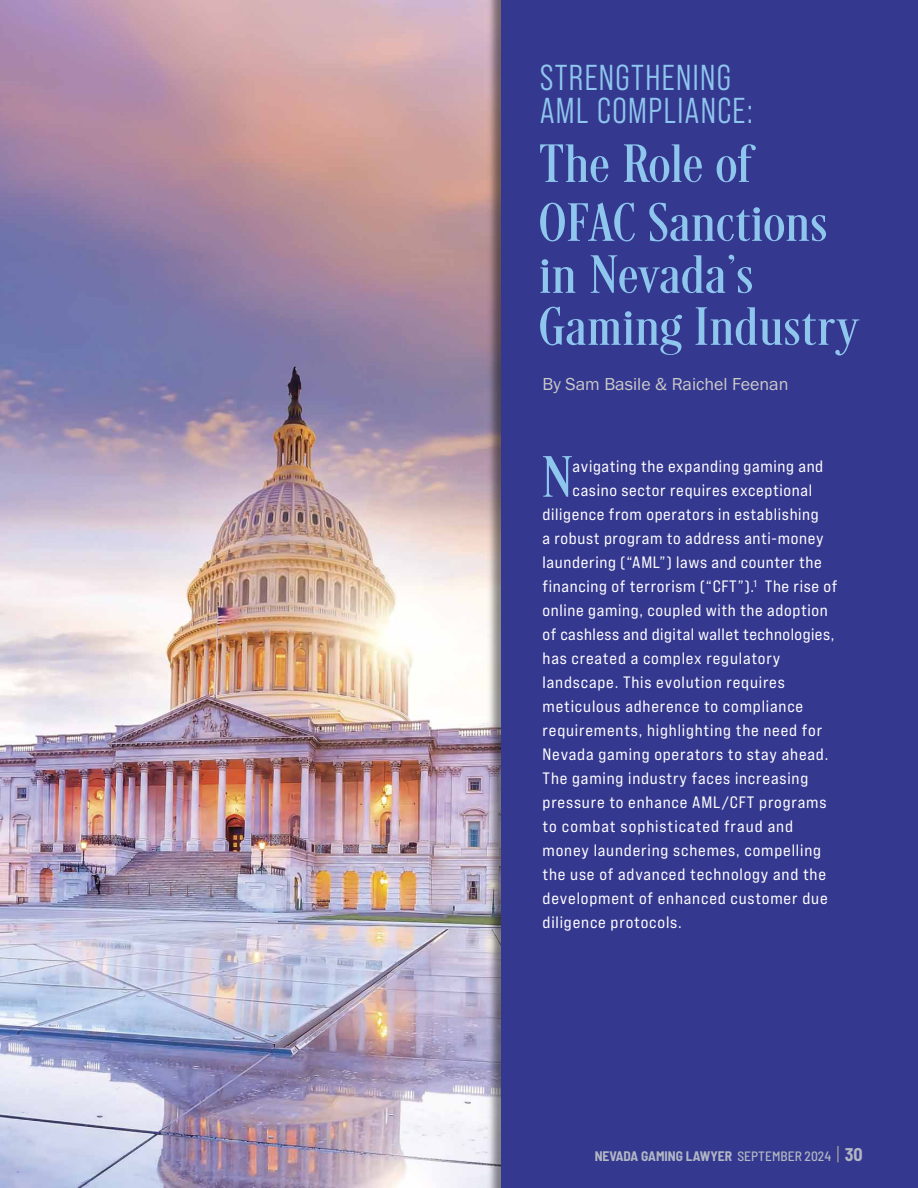
<style>
.page{position:relative;width:918px;height:1188px;background:#fff}
.page>*{position:absolute;margin:0;border:0;box-sizing:border-box;transform-origin:0 0}
.t1{font:60px "Desire Pro";color:#8ec6ee;scale:1.1 1}
.t2{font:55.5px/58.9px "Desire Pro";letter-spacing:.04em;color:#8ec6ee;scale:1.1 1}
.t3{font:36px/33px "Bebas Neue Pro Middle";letter-spacing:.04em;color:#8ec6ee}
.t4{font:18px "Franklin Gothic URW Boo";color:#cbcac9}
.t5{font:16.5px "Bebas Neue Pro Exp Rg";letter-spacing:.05em;color:#fff}
.t6{font:16.5px "Bebas Neue Pro Exp Rg";letter-spacing:.03em;color:#fff}
.t7{font:700 semi-condensed 13.5px "Barlow";color:#b1b8c3}
.s1{font-weight:500}
.s2{font-size:18px}
</style>
<div class="page">
<img style="left:0;top:0;width:483px;height:1188px">
<img style="left:483px;top:0;width:18px;height:1188px">
<div style="left:501px;top:0;width:417px;height:1188px;background:#35388f"></div>
<svg style="left:837px;top:1146px;width:2px;height:16px"></svg>
<h3 class="t3" style="left:540px;top:64px;width:215px">STRENGTHENING<br>AML COMPLIANCE:</h3>
<h2 class="t2" style="left:540px;top:138px;width:261px">The Role of<br>OFAC Sanctions</h2>
<h2 class="t2" style="left:540px;top:253px;width:291px;line-height:52.1px">in Nevada's<br>Gaming Industry</h2>
<p class="t4" style="left:543px;top:378px;width:248px">By Sam Basile &amp; Raichel Feenan</p>
<h1 class="t1" style="left:543px;top:455px;width:28px">N</h1>
<p class="t5" style="left:573px;top:461px;width:252px">avigating the expanding gaming and</p>
<p class="t5" style="left:573px;top:485px;width:241px">casino sector requires exceptional</p>
<p class="t5" style="left:543px;top:509px;width:278px">diligence from operators in establishing</p>
<p class="t5" style="left:543px;top:533px;width:282px">a robust program to address anti-money</p>
<p class="t5" style="left:543px;top:557px;width:281px">laundering (“AML”) laws and counter the</p>
<p class="t5" style="left:543px;top:581px;width:297px">financing of terrorism (“CFT”).<sup>1</sup> The rise of</p>
<p class="t5" style="left:543px;top:605px;width:287px">online gaming, coupled with the adoption</p>
<p class="t6" style="left:543px;top:629px;width:293px">of cashless and digital wallet technologies,</p>
<p class="t5" style="left:543px;top:653px;width:239px">has created a complex regulatory</p>
<p class="t5" style="left:543px;top:677px;width:244px">landscape. This evolution requires</p>
<p class="t5" style="left:543px;top:701px;width:262px">meticulous adherence to compliance</p>
<p class="t5" style="left:543px;top:725px;width:281px">requirements, highlighting the need for</p>
<p class="t5" style="left:543px;top:749px;width:287px">Nevada gaming operators to stay ahead.</p>
<p class="t5" style="left:543px;top:773px;width:267px">The gaming industry faces increasing</p>
<p class="t5" style="left:543px;top:797px;width:285px">pressure to enhance AML/CFT programs</p>
<p class="t5" style="left:543px;top:821px;width:252px">to combat sophisticated fraud and</p>
<p class="t5" style="left:543px;top:845px;width:280px">money laundering schemes, compelling</p>
<p class="t5" style="left:543px;top:869px;width:285px">the use of advanced technology and the</p>
<p class="t5" style="left:543px;top:893px;width:287px">development of enhanced customer due</p>
<p class="t5" style="left:543px;top:917px;width:141px">diligence protocols.</p>
<p class="t7" style="left:595px;top:1148px;width:269px">NEVADA GAMING LAWYER <span class="s1">SEPTEMBER 2024</span> <span class="s2">30</span></p>
</div>
